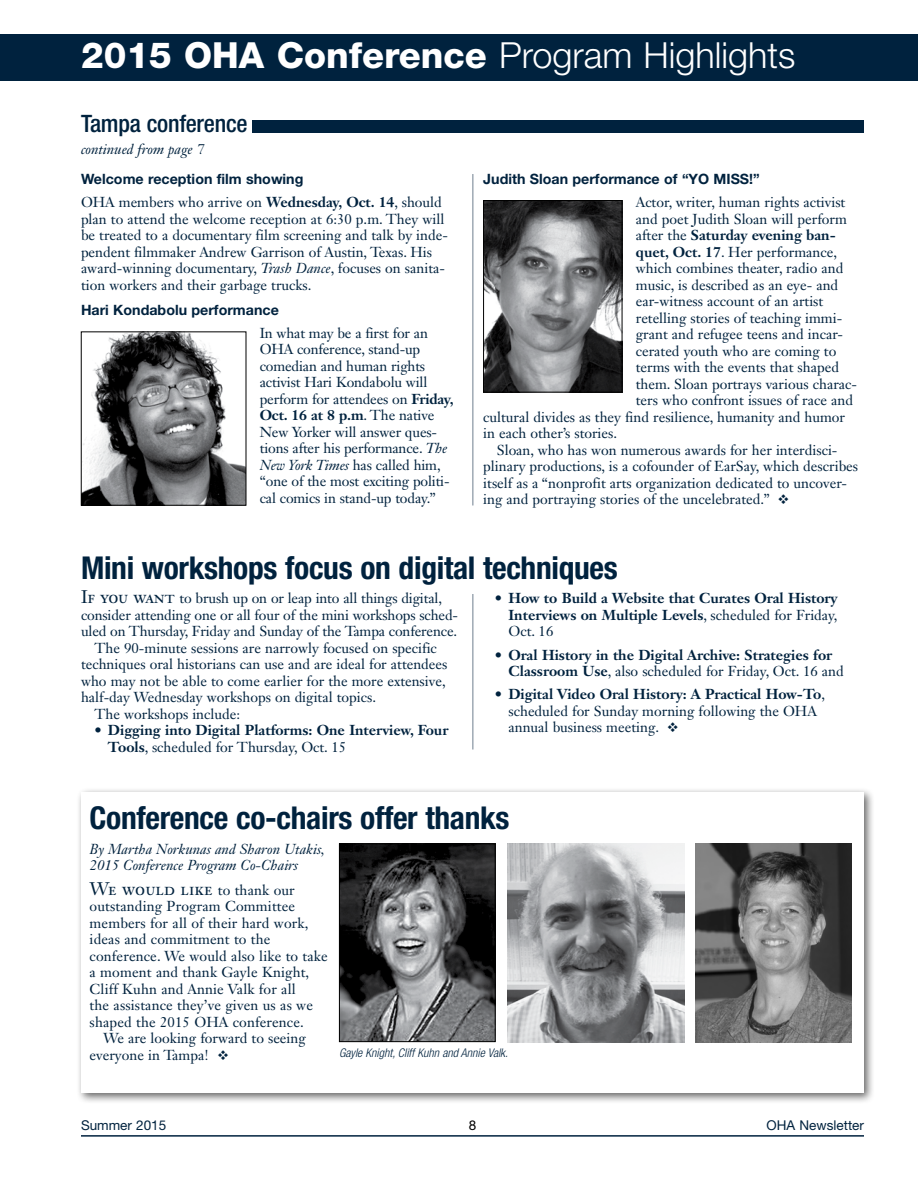
<style>
.page{position:relative;width:918px;height:1188px;background:#fff}
.page>*{position:absolute;margin:0;border:0;box-sizing:border-box;transform-origin:0 0}
.t1{font:800 36px "Helvetica Neue LT Std";color:#fff}
.t2{font:700 condensed 31.5px "Helvetica Neue LT Std";letter-spacing:-.01em;color:#00223e}
.t3{font:500 condensed 24px "Helvetica Neue LT Std";letter-spacing:-.01em;color:#00223e}
.t4{font:18px "Janson Text LT Std";letter-spacing:.01em;color:#00223e}
.t5{font:14.25px/16.5px "Janson Text LT Std";color:#00223e}
.t6{font:700 14.25px/16.5px "Janson Text LT Std";color:#00223e}
.t7{font:700 14.25px "Helvetica Neue LT Std";color:#00223e}
.t8{font:italic 14.25px/16.5px "Janson Text LT Std";color:#00223e}
.t9{font:13.5px "Helvetica Neue LT Std";color:#00223e}
.t10{font:13.5px "Helvetica Neue LT Std";color:#000}
.t11{font:italic 300 condensed 12px "Helvetica Neue LT Std";color:#00223e}
.s1{font-weight:300}
.s2{font-weight:700}
.s3{font-style:italic}
.s4{font-weight:400}
.s5{font-size:18px}
.s6{font-size:14.25px}
</style>
<div class="page">
<hr style="left:81px;top:1135px;width:783px;height:2px;background:#00223e">
<div style="left:0;top:35px;width:918px;height:46px;background:#00223e"></div>
<div style="left:76px;top:787px;width:800px;height:317px;background:#000;opacity:.6"></div>
<div style="left:81px;top:792px;width:783px;height:301px;background:#fff"></div>
<img style="left:83px;top:334px;width:161px;height:169px">
<hr style="left:472px;top:174px;width:1px;height:331px;background:#6f7e8e">
<hr style="left:472px;top:594px;width:1px;height:156px;background:#6f7e8e">
<div style="left:253px;top:120px;width:611px;height:13px;background:#00223e"></div>
<img style="left:696px;top:843px;width:155px;height:199px">
<img style="left:507px;top:843px;width:177px;height:199px">
<img style="left:341px;top:845px;width:153px;height:195px">
<div style="left:339px;top:843px;width:157px;height:199px;border:1px solid #000"></div>
<img style="left:485px;top:202px;width:135px;height:188px">
<div style="left:483px;top:200px;width:139px;height:192px;border:1px solid #000"></div>
<h1 class="t1" style="left:81px;top:34px;width:716px">2015 OHA Conference <span class="s1">Program Highlights</span></h1>
<h3 class="t3" style="left:81px;top:109px;width:168px">Tampa conference</h3>
<p class="t8" style="left:81px;top:141px;width:125px">continued from page 7</p>
<p class="t7" style="left:81px;top:170px;width:224px">Welcome reception film showing</p>
<p class="t5" style="left:81px;top:194px;width:369px">OHA members who arrive on <span class="s2">Wednesday, Oct. 14</span>, should plan to attend the welcome reception at 6:30 p.m. They will be treated to a documentary film screening and talk by inde&shy;pendent filmmaker Andrew Garrison of Austin, Texas. His award-winning documentary, <span class="s3">Trash Dance</span>, focuses on sanita&shy;tion workers and their garbage trucks.</p>
<p class="t7" style="left:81px;top:301px;width:199px">Hari Kondabolu performance</p>
<p class="t5" style="left:260px;top:325px;width:195px">In what may be a first for an<br>OHA conference, stand-up comedian and human rights activist Hari Kondabolu will perform for attendees on <span class="s2">Friday,<br>Oct. 16 at 8 p.m</span>. The native<br>New Yorker will answer ques&shy;tions after his performance. <span class="s3">The<br>New York Times</span> has called him, “one of the most exciting politi&shy;cal comics in stand-up today.”</p>
<p class="t7" style="left:483px;top:170px;width:278px">Judith Sloan performance of “YO MISS!”</p>
<p class="t5" style="left:636px;top:194px;width:211px">Actor, writer, human rights activist</p>
<p class="t5" style="left:636px;top:211px;width:213px">and poet Judith Sloan will perform</p>
<p class="t6" style="left:636px;top:227px;width:202px"><span class="s4">after the</span> Saturday evening ban-</p>
<p class="t5" style="left:636px;top:244px;width:203px"><span class="s2">quet, Oct. 17</span>. Her performance,</p>
<p class="t5" style="left:636px;top:260px;width:209px">which combines theater, radio and</p>
<p class="t5" style="left:636px;top:277px;width:204px">music, is described as an eye- and</p>
<p class="t5" style="left:636px;top:293px;width:189px">ear-witness account of an artist</p>
<p class="t5" style="left:636px;top:310px;width:208px">retelling stories of teaching immi-</p>
<p class="t5" style="left:636px;top:326px;width:209px">grant and refugee teens and incar-</p>
<p class="t5" style="left:636px;top:343px;width:202px">cerated youth who are coming to</p>
<p class="t5" style="left:636px;top:359px;width:205px">terms with the events that shaped</p>
<p class="t5" style="left:636px;top:376px;width:223px">them. Sloan portrays various charac-</p>
<p class="t5" style="left:636px;top:392px;width:219px">ters who confront issues of race and</p>
<p class="t5" style="left:483px;top:409px;width:363px">cultural divides as they find resilience, humanity and humor</p>
<p class="t5" style="left:483px;top:425px;width:135px">in each other’s stories.</p>
<p class="t5" style="left:497px;top:442px;width:342px">Sloan, who has won numerous awards for her interdisci-</p>
<p class="t5" style="left:483px;top:458px;width:376px">plinary productions, is a cofounder of EarSay, which describes</p>
<p class="t5" style="left:483px;top:475px;width:365px">itself as a “nonprofit arts organization dedicated to uncover-</p>
<p class="t5" style="left:483px;top:491px;width:308px">ing and portraying stories of the uncelebrated.” ❖</p>
<h2 class="t2" style="left:81px;top:548px;width:538px">Mini workshops focus on digital techniques</h2>
<p class="t5" style="left:81px;top:590px;width:363px"><span class="s5">If you want</span> to brush up on or leap into all things digital,</p>
<p class="t5" style="left:81px;top:607px;width:379px">consider attending one or all four of the mini workshops sched-</p>
<p class="t5" style="left:81px;top:623px;width:378px">uled on Thursday, Friday and Sunday of the Tampa conference.</p>
<p class="t5" style="left:95px;top:640px;width:344px">The 90-minute sessions are narrowly focused on specific</p>
<p class="t5" style="left:81px;top:656px;width:368px">techniques oral historians can use and are ideal for attendees</p>
<p class="t5" style="left:81px;top:673px;width:366px">who may not be able to come earlier for the more extensive,</p>
<p class="t5" style="left:81px;top:689px;width:297px">half-day Wednesday workshops on digital topics.</p>
<p class="t5" style="left:95px;top:706px;width:147px">The workshops include:</p>
<p class="t6" style="left:108px;top:722px;width:342px;text-indent:-14px">• Digging into Digital Platforms: One Interview, Four<br>Tools<span class="s4">, scheduled for Thursday, Oct. 15</span></p>
<p class="t6" style="left:508px;top:590px;width:331px;text-align:justify;text-indent:-14px">• How to Build a Website that Curates Oral History Interviews on Multiple Levels<span class="s4">, scheduled for Friday, Oct. 16</span></p>
<p class="t6" style="left:508px;top:646px;width:337px;text-indent:-14px">• Oral History in the Digital Archive: Strategies for<br>Classroom Use<span class="s4">, also scheduled for Friday, Oct. 16 and</span></p>
<p class="t5" style="left:508px;top:686px;width:318px;text-indent:-14px"><span class="s2">• Digital Video Oral History: A Practical How-To</span>, scheduled for Sunday morning following the OHA annual business meeting. ❖</p>
<h2 class="t2" style="left:90px;top:799px;width:421px">Conference co-chairs offer thanks</h2>
<p class="t8" style="left:90px;top:841px;width:237px">By Martha Norkunas and Sharon Utakis,<br>2015 Conference Program Co-Chairs</p>
<p class="t4" style="left:90px;top:877px;width:207px">We would like <span class="s6">to thank our</span></p>
<p class="t5" style="left:90px;top:898px;width:207px">outstanding Program Committee</p>
<p class="t5" style="left:90px;top:915px;width:220px">members for all of their hard work,</p>
<p class="t5" style="left:90px;top:931px;width:182px">ideas and commitment to the</p>
<p class="t5" style="left:90px;top:948px;width:240px">conference. We would also like to take</p>
<p class="t5" style="left:90px;top:964px;width:221px">a moment and thank Gayle Knight,</p>
<p class="t5" style="left:90px;top:981px;width:208px">Cliff Kuhn and Annie Valk for all</p>
<p class="t5" style="left:90px;top:997px;width:225px">the assistance they’ve given us as we</p>
<p class="t5" style="left:90px;top:1014px;width:216px">shaped the 2015 OHA conference.</p>
<p class="t5" style="left:103px;top:1030px;width:204px">We are looking forward to seeing</p>
<p class="t5" style="left:90px;top:1047px;width:141px">everyone in Tampa! ❖</p>
<p class="t11" style="left:339px;top:1046px;width:171px">Gayle Knight, Cliff Kuhn and Annie Valk.</p>
<p class="t9" style="left:81px;top:1117px;width:87px">Summer 2015</p>
<p class="t10" style="left:469px;top:1117px;width:9px">8</p>
<p class="t9" style="left:767px;top:1117px;width:99px">OHA Newsletter</p>
</div>
